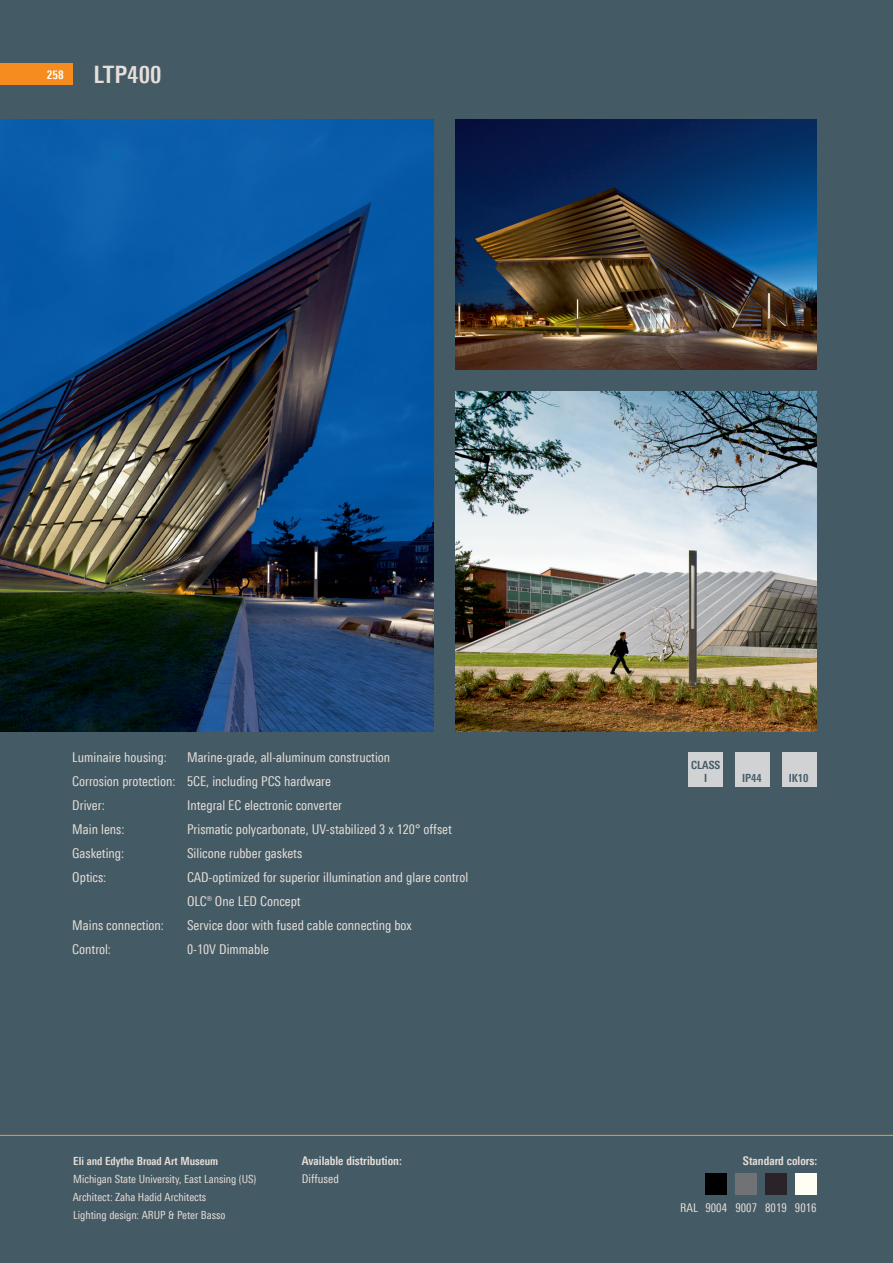
<style>
.page{position:relative;width:893px;height:1263px;background:#445a64}
.page>*{position:absolute;margin:0;border:0;box-sizing:border-box;transform-origin:0 0}
.t1{font:700 24px "Linotype Univers 620 Cn";letter-spacing:.005em;color:#e6ded9}
.body{font:13.5px/24px "Linotype Univers 420 Cn";color:#e6ded9}
.body-2{font:13.5px "Linotype Univers 420 Cn";color:#e6ded8}
.light_source_tab{font:700 12px/18px "Linotype Univers 620 Cn";color:#e6ded9}
.t2{font:12px "Linotype Univers 420 Cn";color:#e6ded9}
.t3{font:700 12px "Linotype Univers 620 Cn";color:#fff}
.t4{font:11.25px/18px "Linotype Univers 420 Cn";color:#e6ded9}
.t5{font:700 11.25px "Linotype Univers 620 Cn";color:#e6ded9}
.title_CL{font:700 11.25px/13.5px "Linotype Univers 620 Cn";color:#445a64;text-align:center}
.s1{font-family:"Linotype Univers 420 Cn";font-weight:400}
</style>
<div class="page">
<div style="left:0;top:64px;width:72px;height:21px;background:#f68c1f"></div>
<hr style="left:0;top:1135px;width:893px;height:1px;background:#f68c1f">
<div style="left:736px;top:1174px;width:21px;height:21px;background:#717275"></div>
<div style="left:706px;top:1174px;width:21px;height:21px;background:#000"></div>
<div style="left:795px;top:1174px;width:21px;height:21px;background:#fffef2"></div>
<div style="left:765px;top:1174px;width:22px;height:21px;background:#2a2329"></div>
<div style="left:736px;top:753px;width:34px;height:34px;background:#d1d2d4"></div>
<div style="left:782px;top:753px;width:34px;height:34px;background:#d1d2d4"></div>
<img style="left:0;top:119px;width:434px;height:612px">
<img style="left:455px;top:119px;width:361px;height:251px">
<img style="left:455px;top:391px;width:361px;height:340px">
<div style="left:689px;top:753px;width:34px;height:34px;background:#d1d2d4"></div>
<p class="t3" style="left:47px;top:67px;width:18px">258</p>
<p class="t1" style="left:94px;top:60px;width:69px">LTP400</p>
<p class="body" style="left:72px;top:745px;width:105px">Luminaire housing:<br>Corrosion protection:<br>Driver:<br>Main lens:<br>Gasketing:<br>Optics:</p>
<p class="body" style="left:72px;top:913px;width:93px">Mains connection:<br>Control:</p>
<p class="body" style="left:187px;top:745px;width:205px">Marine-grade, all-aluminum construction</p>
<p class="body" style="left:187px;top:769px;width:157px">5CE, including PCS hardware<br>Integral EC electronic converter</p>
<p class="body" style="left:187px;top:817px;width:266px">Prismatic polycarbonate, UV-stabilized 3 x 120° offset</p>
<p class="body" style="left:187px;top:841px;width:117px">Silicone rubber gaskets</p>
<p class="body" style="left:187px;top:865px;width:283px">CAD-optimized for superior illumination and glare control</p>
<p class="body" style="left:187px;top:889px;width:115px">OLC® One LED Concept</p>
<p class="body" style="left:187px;top:913px;width:226px">Service door with fused cable connecting box</p>
<p class="body-2" style="left:187px;top:942px;width:84px">0-10V Dimmable</p>
<p class="t5" style="left:73px;top:1154px;width:147px">Eli and Edythe Broad Art Museum</p>
<p class="t4" style="left:73px;top:1170px;width:185px">Michigan State University, East Lansing (US)<br>Architect: Zaha Hadid Architects</p>
<p class="t4" style="left:73px;top:1206px;width:154px">Lighting design: ARUP &amp; Peter Basso</p>
<p class="light_source_tab" style="left:302px;top:1152px;width:101px">Available distribution:<br><span class="s1">Diffused</span></p>
<p class="title_CL" style="left:691px;top:758px;width:30px">CLASS<br>I</p>
<p class="title_CL" style="left:742px;top:772px;width:21px">IP44</p>
<p class="title_CL" style="left:789px;top:772px;width:21px">IK10</p>
<p class="light_source_tab" style="left:743px;top:1152px;width:76px">Standard colors:</p>
<p class="t2" style="left:680px;top:1201px;width:138px">RAL 9004 9007 8019 9016</p>
</div>
